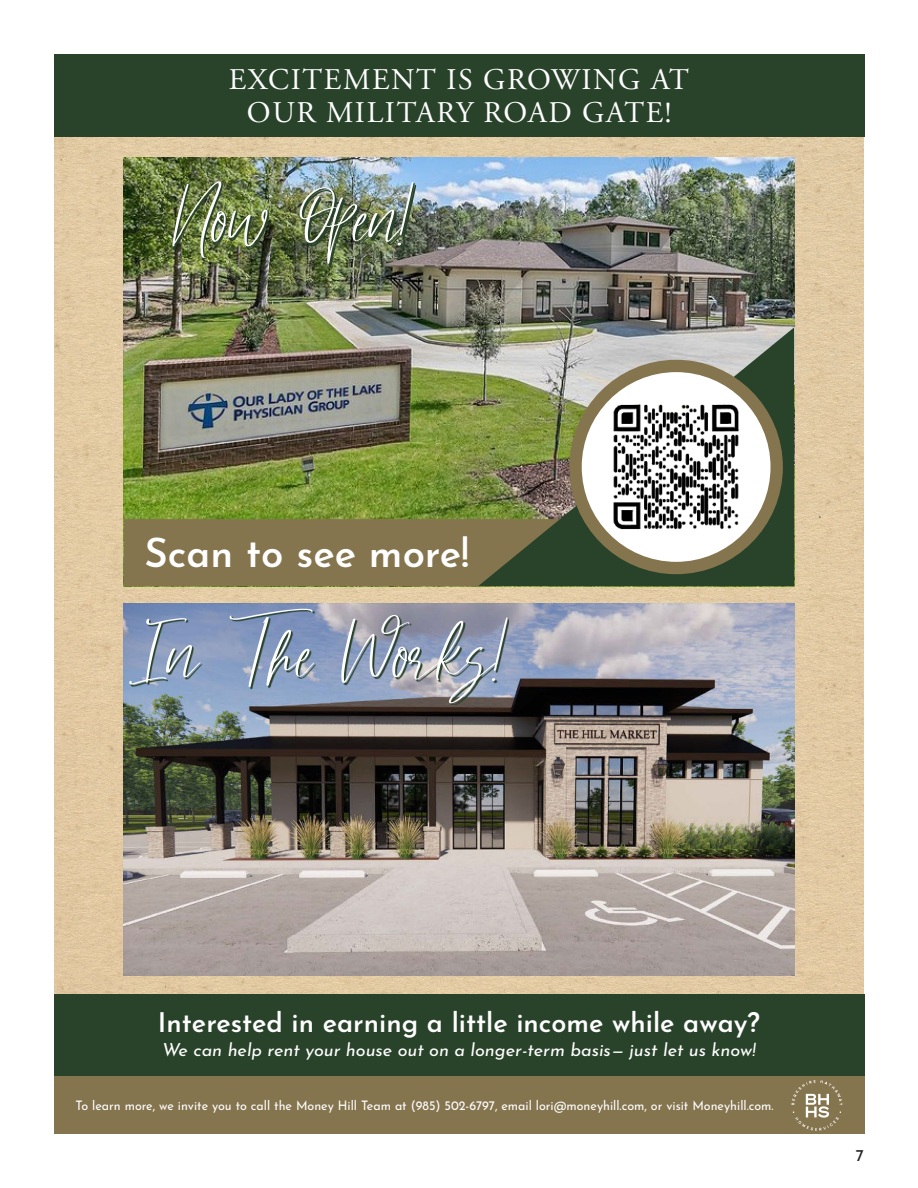
<style>
.page{position:relative;width:918px;height:1188px;background:#fff}
.page>*{position:absolute;margin:0;border:0;box-sizing:border-box;transform-origin:0 0}
.t1{font:70.8px "Hellena";color:#fff}
.t2{font:600 40.2px "Josefin Sans";color:#fff}
.t3{font:30px/33px "Adobe Garamond Pro";letter-spacing:.055em;color:#fff;text-align:center}
.t4{font:600 27px "Josefin Sans";color:#fff}
.t5{font:italic 18px "Josefin Sans";color:#fff}
.t6{font:16.5px "Josefin Sans";color:#231f20}
.t7{font:13.2px "Josefin Sans";color:#fff;scale:.95 1}
</style>
<div class="page">
<img style="left:54px;top:136px;width:810px;height:859px">
<div style="left:54px;top:54px;width:810px;height:82px;background:#29432b"></div>
<div style="left:54px;top:995px;width:810px;height:82px;background:#29432b"></div>
<img style="left:124px;top:157px;width:670px;height:362px">
<div style="left:124px;top:519px;width:350px;height:67px;background:#85754f"></div>
<img style="left:474px;top:326px;width:323px;height:262px">
<svg style="left:576px;top:366px;width:201px;height:202px"></svg>
<div style="left:569px;top:360px;width:214px;height:214px;border:12px solid #85754f;border-radius:50%"></div>
<img style="left:611px;top:403px;width:131px;height:128px">
<img style="left:174px;top:183px;width:241px;height:82px">
<img style="left:124px;top:603px;width:670px;height:373px">
<svg style="left:130px;top:610px;width:379px;height:95px;background:#8594ad"></svg>
<div style="left:54px;top:1077px;width:810px;height:57px;background:#85754f"></div>
<svg style="left:792px;top:1080px;width:50px;height:51px"></svg>
<h3 class="t3" style="left:229px;top:66px;width:462px">EXCITEMENT IS GROWING AT<br>OUR MILITARY ROAD GATE!</h3>
<h1 class="t1" style="left:170px;top:172px;width:234px">Now Open!</h1>
<h2 class="t2" style="left:145px;top:535px;width:326px">Scan to see more!</h2>
<h1 class="t1" style="left:133px;top:607px;width:365px">In The Works!</h1>
<h3 class="t4" style="left:158px;top:1011px;width:604px">Interested in earning a little income while away?</h3>
<h3 class="t5" style="left:162px;top:1042px;width:595px">We can help rent your house out on a longer-term basis— just let us know!</h3>
<p class="t7" style="left:76px;top:1100px;width:736px">To learn more, we invite you to call the Money Hill Team at (985) 502-6797, email lori@moneyhill.com, or visit Moneyhill.com.</p>
<p class="t6" style="left:856px;top:1148px;width:10px">7</p>
</div>
